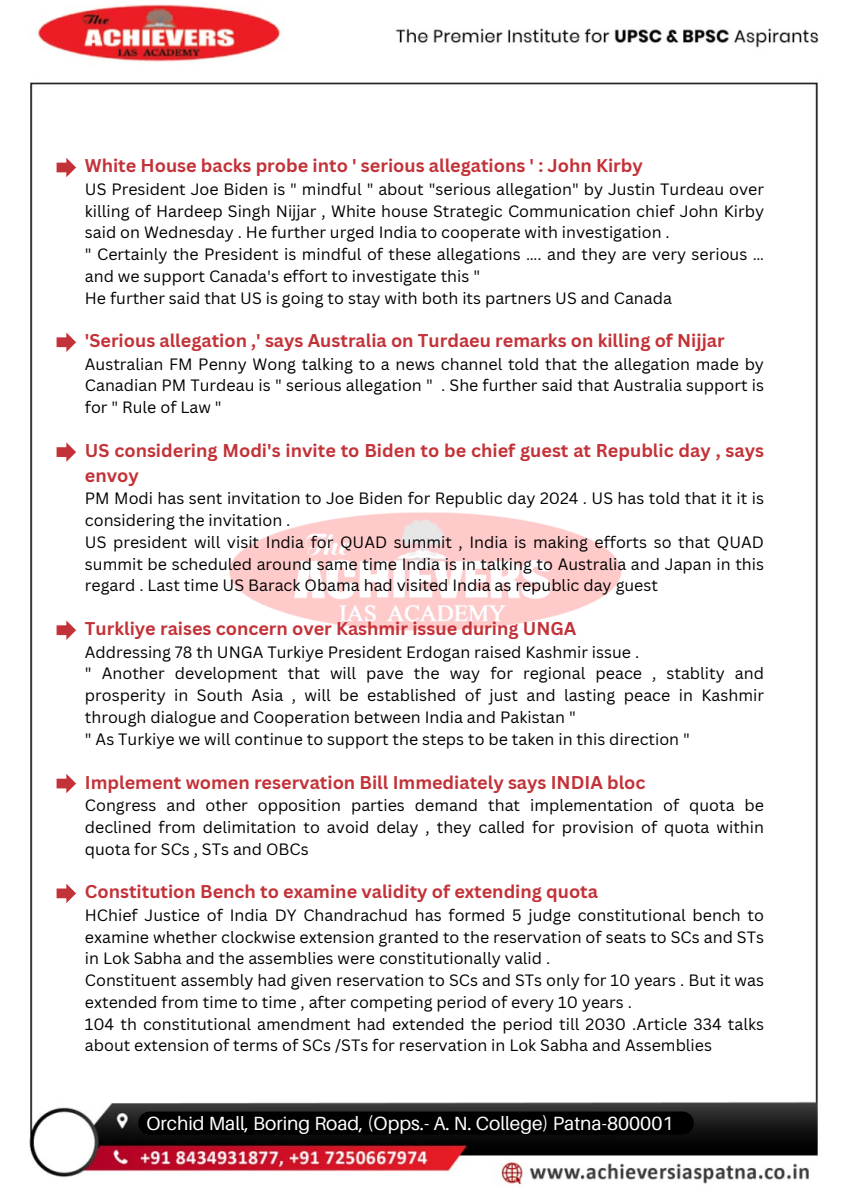
<style>
.page{position:relative;width:849px;height:1200px;background:#fff}
.page>*{position:absolute;margin:0;border:0;box-sizing:border-box;transform-origin:0 0}
.t1{font:19.1px "Aileron";color:#fff}
.t2{font:700 18px/24.8px "Canva Sans";color:#c33238}
.t3{font:16px/21.8px "Canva Sans";color:#000;text-align:justify}
</style>
<div class="page">
<img style="left:29px;top:4px;width:790px;height:1181px">
<svg style="left:57px;top:158px;width:19px;height:19px"></svg>
<img style="left:210px;top:482px;width:433px;height:183px">
<div style="left:138px;top:1112px;width:555px;height:23px;background:#000;border-radius:12px"></div>
<svg style="left:57px;top:333px;width:19px;height:19px"></svg>
<svg style="left:57px;top:884px;width:19px;height:19px"></svg>
<svg style="left:57px;top:442px;width:19px;height:20px"></svg>
<svg style="left:57px;top:620px;width:19px;height:20px"></svg>
<svg style="left:57px;top:774px;width:19px;height:19px"></svg>
<p class="t2" style="left:85px;top:153px;width:559px">White House backs probe into ' serious allegations ' : John Kirby</p>
<p class="t3" style="left:85px;top:178px;width:680px">US President Joe Biden is " mindful " about "serious allegation" by Justin Turdeau over killing of Hardeep Singh Nijjar , White house Strategic Communication chief John Kirby said on Wednesday . He further urged India to cooperate with investigation .</p>
<p class="t3" style="left:85px;top:243px;width:680px">" Certainly the President is mindful of these allegations …. and they are very serious … and we support Canada's effort to investigate this "</p>
<p class="t3" style="left:85px;top:287px;width:588px">He further said that US is going to stay with both its partners US and Canada</p>
<p class="t2" style="left:85px;top:328px;width:641px">'Serious allegation ,' says Australia on Turdaeu remarks on killing of Nijjar</p>
<p class="t3" style="left:85px;top:353px;width:680px">Australian FM Penny Wong talking to a news channel told that the allegation made by Canadian PM Turdeau is " serious allegation " . She further said that Australia support is for " Rule of Law "</p>
<p class="t2" style="left:85px;top:438px;width:680px">US considering Modi's invite to Biden to be chief guest at Republic day , says envoy</p>
<p class="t3" style="left:85px;top:487px;width:680px">PM Modi has sent invitation to Joe Biden for Republic day 2024 . US has told that it it is considering the invitation .</p>
<p class="t3" style="left:85px;top:531px;width:680px">US president will visit India for QUAD summit , India is making efforts so that QUAD summit be scheduled around same time India is in talking to Australia and Japan in this regard . Last time US Barack Obama had visited India as republic day guest</p>
<p class="t2" style="left:85px;top:616px;width:493px">Turkliye raises concern over Kashmir issue during UNGA</p>
<p class="t3" style="left:85px;top:641px;width:555px">Addressing 78 th UNGA Turkiye President Erdogan raised Kashmir issue .</p>
<p class="t3" style="left:85px;top:662px;width:680px">" Another development that will pave the way for regional peace , stablity and prosperity in South Asia , will be established of just and lasting peace in Kashmir through dialogue and Cooperation between India and Pakistan "</p>
<p class="t3" style="left:85px;top:728px;width:606px">" As Turkiye we will continue to support the steps to be taken in this direction "</p>
<p class="t2" style="left:85px;top:769px;width:562px">Implement women reservation Bill Immediately says INDIA bloc</p>
<p class="t3" style="left:85px;top:794px;width:680px">Congress and other opposition parties demand that implementation of quota be declined from delimitation to avoid delay , they called for provision of quota within quota for SCs , STs and OBCs</p>
<p class="t2" style="left:85px;top:879px;width:514px">Constitution Bench to examine validity of extending quota</p>
<p class="t3" style="left:85px;top:904px;width:680px">HChief Justice of India DY Chandrachud has formed 5 judge constitutional bench to examine whether clockwise extension granted to the reservation of seats to SCs and STs in Lok Sabha and the assemblies were constitutionally valid .</p>
<p class="t3" style="left:85px;top:969px;width:680px">Constituent assembly had given reservation to SCs and STs only for 10 years . But it was extended from time to time , after competing period of every 10 years .</p>
<p class="t3" style="left:85px;top:1012px;width:680px">104 th constitutional amendment had extended the period till 2030 .Article 334 talks about extension of terms of SCs /STs for reservation in Lok Sabha and Assemblies</p>
<p class="t1" style="left:146px;top:1111px;width:528px">Orchid Mall, Boring Road, (Opps.- A. N. College) Patna-800001</p>
</div>
